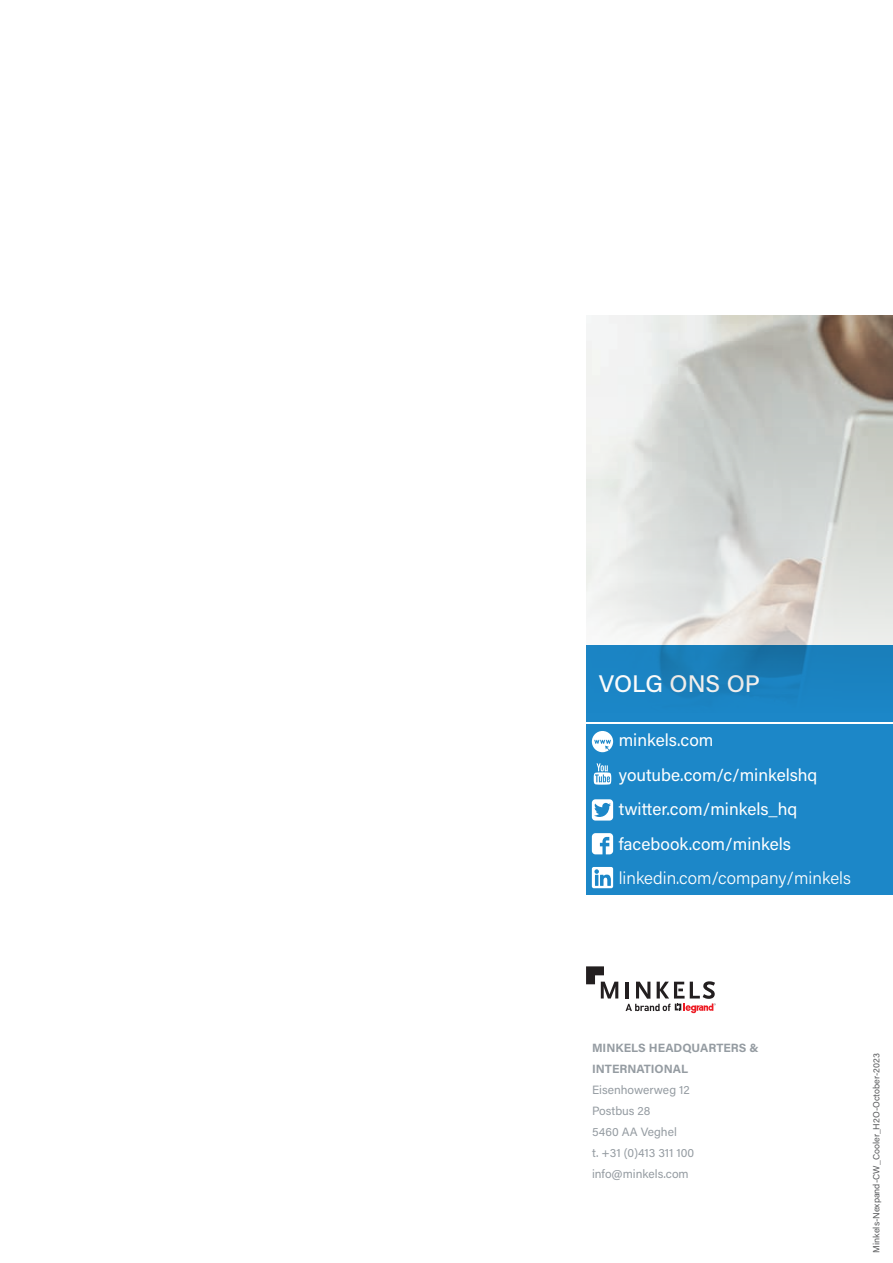
<style>
.page{position:relative;width:893px;height:1263px;background:#fff}
.page>*{position:absolute;margin:0;border:0;box-sizing:border-box;transform-origin:0 0}
.t1{font:500 24px "Acumin Pro";color:#fff}
.t2{font:17.25px/34.5px "Acumin Pro";color:#fff}
.t3{font:300 17.25px "Acumin Pro";color:#fff}
.t4{font:12px/21px "Acumin Pro";color:#959ca2}
.t5{font:700 12px/21px "Acumin Pro";color:#959ca2}
.t6{font:9px "Acumin Pro";color:#58595b}
</style>
<div class="page">
<svg style="left:586px;top:966px;width:32px;height:32px"></svg>
<svg style="left:626px;top:981px;width:90px;height:32px"></svg>
<div style="left:586px;top:724px;width:307px;height:170px;background:#1c87c8"></div>
<div style="left:586px;top:646px;width:307px;height:76px;background:#1c87c8"></div>
<img style="left:586px;top:315px;width:307px;height:382px">
<svg style="left:594px;top:763px;width:17px;height:22px"></svg>
<svg style="left:592px;top:833px;width:21px;height:21px"></svg>
<svg style="left:592px;top:867px;width:21px;height:21px"></svg>
<svg style="left:592px;top:799px;width:21px;height:21px"></svg>
<svg style="left:592px;top:731px;width:21px;height:21px"></svg>
<h1 class="t1" style="left:599px;top:667px;width:163px">VOLG ONS OP</h1>
<p class="t2" style="left:619px;top:722px;width:200px">minkels.com youtube.com/c/minkelshq twitter.com/minkels_hq facebook.com/minkels</p>
<p class="t3" style="left:619px;top:866px;width:234px">linkedin.com/company/minkels</p>
<p class="t5" style="left:592px;top:1036px;width:168px">MINKELS HEADQUARTERS &amp;<br>INTERNATIONAL</p>
<p class="t4" style="left:592px;top:1079px;width:104px">Eisenhowerweg 12<br>Postbus 28<br>5460 AA Veghel<br>t. +31 (0)413 311 100 info@minkels.com</p>
<p class="t6" style="left:870px;top:1253px;width:201px;rotate:-90deg">Minkels-Nexpand-CW_Cooler_H2O-October-2023</p>
</div>
